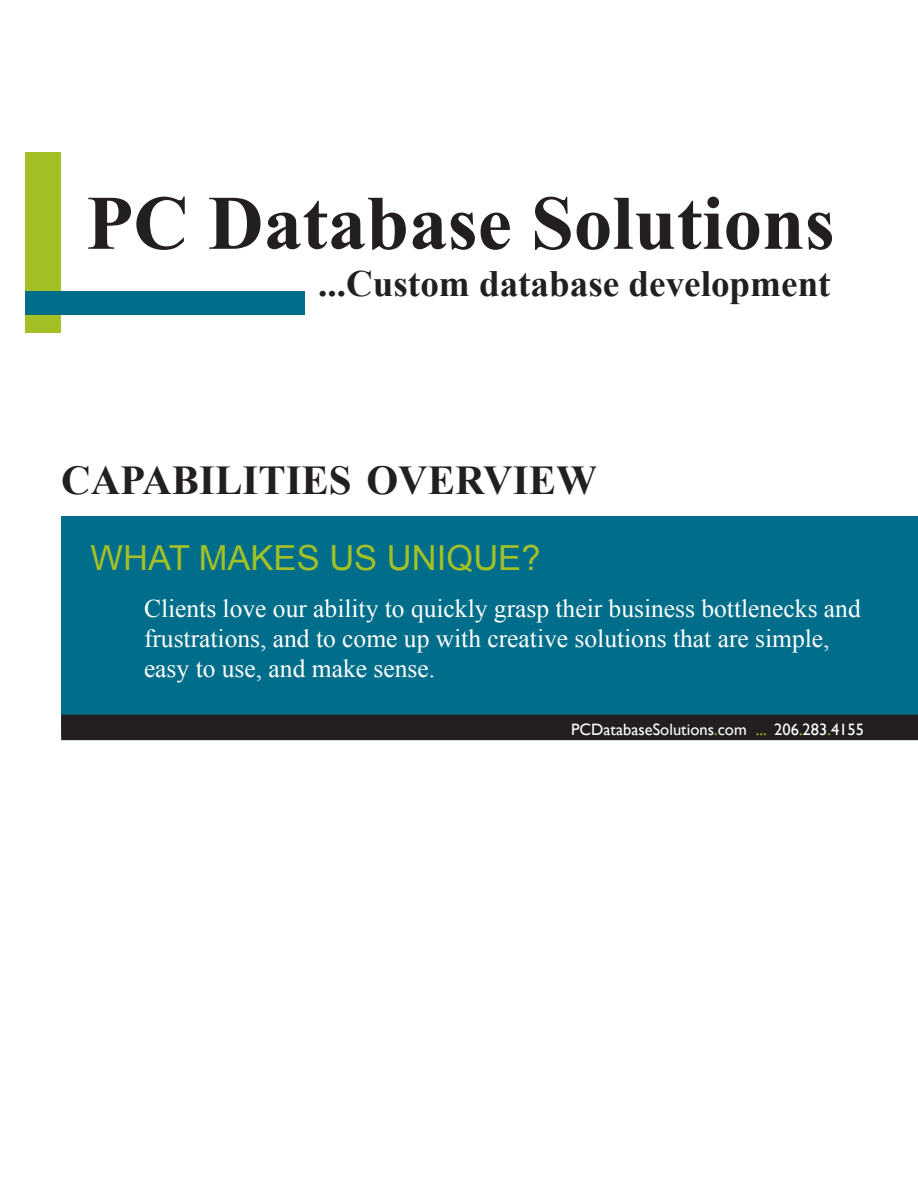
<style>
.page{position:relative;width:918px;height:1188px;background:#fff}
.page>*{position:absolute;margin:0;border:0;box-sizing:border-box;transform-origin:0 0}
.t1{font:700 76.95px "Times New Roman";color:#231f20}
.t2{font:700 40.95px "Times New Roman";color:#231f20}
.t3{font:700 37.05px "Times New Roman";color:#231f20}
.t4{font:34.5px "Arial";color:#a3c027}
.t5{font:25.5px/30px "Times New Roman";color:#fff}
.t6{font:16.5px "Gill Sans";color:#fff}
.s1{color:#a3c027}
</style>
<div class="page">
<div style="left:25px;top:152px;width:36px;height:180px;background:#a3c027"></div>
<div style="left:25px;top:291px;width:279px;height:23px;background:#006e8a"></div>
<div style="left:61px;top:517px;width:857px;height:218px;background:#006e8a"></div>
<div style="left:61px;top:715px;width:857px;height:25px;background:#231f20"></div>
<p class="t1" style="left:86px;top:170px;width:750px">PC Database Solutions</p>
<p class="t3" style="left:318px;top:257px;width:514px">...Custom database development</p>
<p class="t2" style="left:61px;top:452px;width:537px">CAPABILITIES OVERVIEW</p>
<p class="t4" style="left:91px;top:535px;width:451px">WHAT MAKES US UNIQUE?</p>
<p class="t5" style="left:144px;top:593px;width:718px">Clients love our ability to quickly grasp their business bottlenecks and frustrations, and to come up with creative solutions that are simple, easy to use, and make sense.</p>
<p class="t6" style="left:571px;top:720px;width:294px">PCDatabaseSolutions<span class="s1">.</span>com <span class="s1">...</span> 206<span class="s1">.</span>283<span class="s1">.</span>4155</p>
</div>
